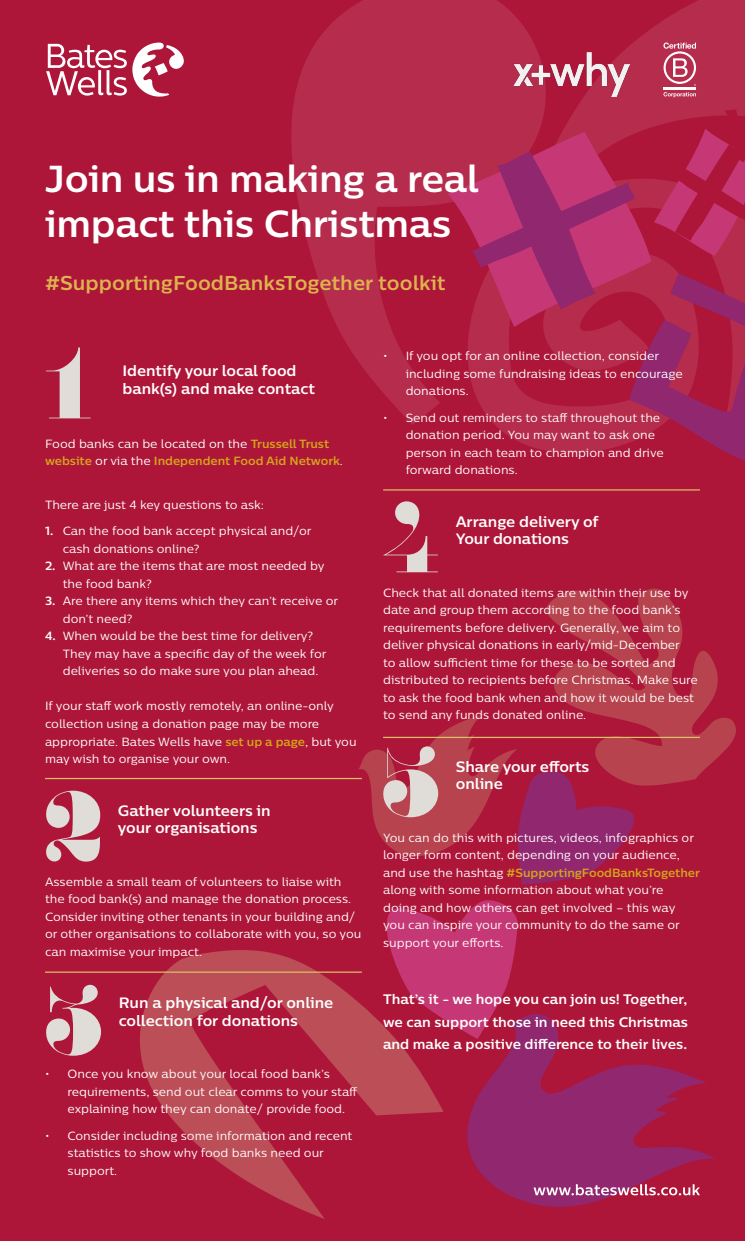
<style>
.page{position:relative;width:745px;height:1241px;background:#fff}
.page>*{position:absolute;margin:0;border:0;box-sizing:border-box;transform-origin:0 0}
.Heading__1{font:700 37.5px/45px "Centrale Sans";letter-spacing:-.01em;color:#fff}
.t1{font:700 20px "Centrale Sans";color:#deb34d}
.Body_copy{font:700 15px/17.5px "Centrale Sans";letter-spacing:-.005em;color:#fff}
.Body_copy-2{font:700 13.75px/22.5px "Centrale Sans";letter-spacing:-.005em;color:#fff;text-align:justify}
.Body_copy-3{font:11.88px/17.5px "Centrale Sans";letter-spacing:-.005em;color:#fff}
.Body_copy-4{font:700 11.88px/17.5px "Centrale Sans";letter-spacing:-.005em;color:#d5a41b}
.s1{font-weight:400;color:#fff}
.s2{font-weight:700}
.s3{font-weight:700;color:#d5a41b}
</style>
<div class="page">
<div style="left:0;top:0;width:744px;height:1240px;background:#ad1639"></div>
<svg style="left:46px;top:42px;width:138px;height:55px"></svg>
<svg style="left:291px;top:0;width:246px;height:425px;fill:#b52c4c"></svg>
<svg style="left:537px;top:0;width:207px;height:109px;fill:#b52c4c"></svg>
<svg style="left:450px;top:327px;width:22px;height:98px"></svg>
<hr style="left:663px;top:87px;width:32px;height:2px;background:#fff">
<svg style="left:663px;top:43px;width:32px;height:43px"></svg>
<svg style="left:663px;top:92px;width:32px;height:5px"></svg>
<svg style="left:447px;top:132px;width:25px;height:195px"></svg>
<svg style="left:472px;top:109px;width:272px;height:351px"></svg>
<svg style="left:386px;top:900px;width:131px;height:125px"></svg>
<svg style="left:454px;top:1012px;width:261px;height:195px;fill:#98276f"></svg>
<svg style="left:546px;top:588px;width:190px;height:198px;fill:#b6434d"></svg>
<svg style="left:131px;top:943px;width:312px;height:275px"></svg>
<svg style="left:46px;top:347px;width:45px;height:71px"></svg>
<img style="left:513px;top:52px;width:115px;height:44px">
<svg style="left:46px;top:984px;width:55px;height:71px"></svg>
<svg style="left:46px;top:790px;width:54px;height:72px"></svg>
<svg style="left:383px;top:501px;width:54px;height:71px"></svg>
<svg style="left:533px;top:1183px;width:166px;height:12px"></svg>
<svg style="left:358px;top:715px;width:295px;height:169px"></svg>
<hr style="left:383px;top:489px;width:316px;height:1px;background:#dcbe65">
<hr style="left:383px;top:736px;width:316px;height:2px;background:#dcbe65">
<hr style="left:45px;top:777px;width:316px;height:2px;background:#dcbe65">
<hr style="left:45px;top:971px;width:316px;height:1px;background:#dcbe65">
<p class="Heading__1" style="left:45px;top:156px;width:435px">Join us in making a real impact this Christmas</p>
<p class="t1" style="left:45px;top:270px;width:402px">#SupportingFoodBanksTogether toolkit</p>
<p class="Body_copy" style="left:122px;top:362px;width:194px">Identify your local food bank(s) and make contact</p>
<p class="Body_copy-4" style="left:45px;top:434px;width:299px"><span class="s1">Food banks can be located on the</span> Trussell Trust website <span class="s1">or via the</span> Independent Food Aid Network<span class="s1">.</span></p>
<p class="Body_copy-3" style="left:45px;top:496px;width:220px">There are just 4 key questions to ask:</p>
<p class="Body_copy-3" style="left:63px;top:522px;width:250px;text-indent:-18px"><span class="s2">1.</span> Can the food bank accept physical and/or cash donations online?</p>
<p class="Body_copy-3" style="left:63px;top:557px;width:263px;text-indent:-18px"><span class="s2">2.</span> What are the items that are most needed by the food bank?</p>
<p class="Body_copy-3" style="left:63px;top:592px;width:276px;text-indent:-18px"><span class="s2">3.</span> Are there any items which they can’t receive or don’t need?</p>
<p class="Body_copy-3" style="left:63px;top:627px;width:265px;text-indent:-18px"><span class="s2">4.</span> When would be the best time for delivery?<br>They may have a specific day of the week for deliveries so do make sure you plan ahead.</p>
<p class="Body_copy-3" style="left:45px;top:697px;width:313px">If your staff work mostly remotely, an online-only collection using a donation page may be more appropriate. Bates Wells have <span class="s3">set up a page</span>, but you may wish to organise your own.</p>
<p class="Body_copy" style="left:118px;top:801px;width:154px">Gather volunteers in your organisations</p>
<p class="Body_copy-3" style="left:45px;top:872px;width:317px">Assemble a small team of volunteers to liaise with the food bank(s) and manage the donation process.<br>Consider inviting other tenants in your building and/ or other organisations to collaborate with you, so you can maximise your impact.</p>
<p class="Body_copy" style="left:119px;top:993px;width:216px">Run a physical and/or online collection for donations</p>
<p class="Body_copy-3" style="left:68px;top:1064px;width:291px;text-indent:-22px">• Once you know about your local food bank’s requirements, send out clear comms to your staff explaining how they can donate/ provide food.</p>
<p class="Body_copy-3" style="left:68px;top:1126px;width:286px;text-indent:-22px">• Consider including some information and recent statistics to show why food banks need our support.</p>
<p class="Body_copy-3" style="left:405px;top:347px;width:278px;text-indent:-22px">• If you opt for an online collection, consider including some fundraising ideas to encourage donations.</p>
<p class="Body_copy-3" style="left:405px;top:408px;width:259px;text-indent:-22px">• Send out reminders to staff throughout the donation period. You may want to ask one person in each team to champion and drive forward donations.</p>
<p class="Body_copy" style="left:455px;top:512px;width:144px">Arrange delivery of<br>Your donations</p>
<p class="Body_copy-3" style="left:383px;top:583px;width:316px">Check that all donated items are within their use by date and group them according to the food bank’s requirements before delivery. Generally, we aim to deliver physical donations in early/mid-December<br>to allow sufficient time for these to be sorted and distributed to recipients before Christmas. Make sure to ask the food bank when and how it would be best to send any funds donated online.</p>
<p class="Body_copy" style="left:455px;top:757px;width:135px">Share your efforts online</p>
<p class="Body_copy-3" style="left:383px;top:828px;width:318px">You can do this with pictures, videos, infographics or longer form content, depending on your audience, and use the hashtag <span class="s3">#SupportingFoodBanksTogether </span>along with some information about what you’re doing and how others can get involved – this way you can inspire your community to do the same or support your efforts.</p>
<p class="Body_copy-2" style="left:383px;top:987px;width:306px">That’s it - we hope you can join us! Together, we can support those in need this Christmas and make a positive difference to their lives.</p>
</div>
